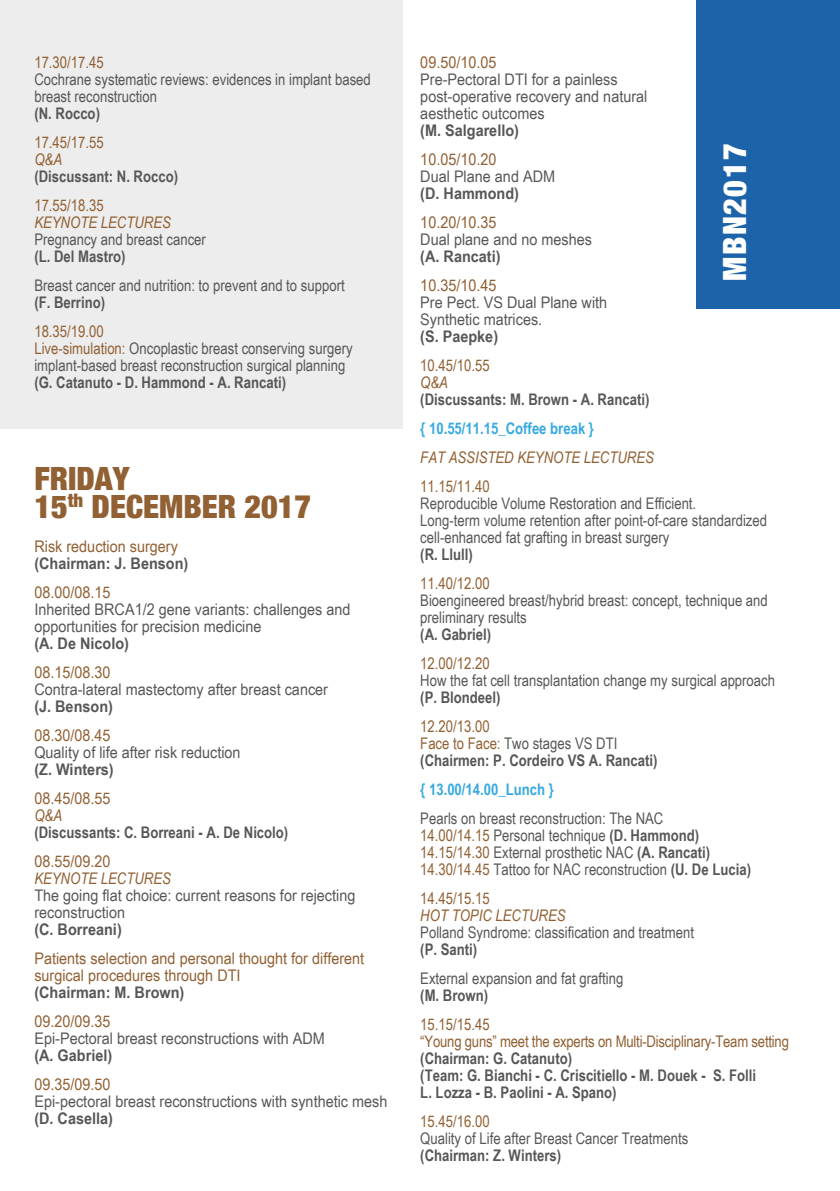
<style>
.page{position:relative;width:840px;height:1191px;background:#fff}
.page>*{position:absolute;margin:0;border:0;box-sizing:border-box;transform-origin:0 0}
.t1{font:900 condensed 32px/28px "Helvetica Neue";color:#916033}
.t2{font:900 condensed 32px "Helvetica Neue";letter-spacing:.05em;color:#fff}
.t3{font:16px/17px "Arial Narrow";color:#575756}
.t4{font:16px/17px "Arial Narrow";color:#575756;scale:1.1 1}
.t5{font:700 16px/17px "Arial Narrow";color:#575756}
.t6{font:16px/17px "Arial Narrow";color:#916033;scale:1.1 1}
.t7{font:16px/17px "Arial Narrow";color:#916033}
.t8{font:700 16px "Arial Narrow";color:#575756;scale:1.1 1}
.t9{font:italic 16px "Arial Narrow";color:#916033}
.t10{font:700 16px "Arial Narrow";color:#36a9e1}
.s1{color:#916033}
.s2{font-weight:400;color:#916033}
.s3{font-weight:400}
.s4{font-weight:700}
</style>
<div class="page">
<div style="left:696px;top:0;width:143px;height:308px;background:#1d63a9"></div>
<div style="left:0;top:0;width:403px;height:429px;background:#ededed"></div>
<p class="t7" style="left:34px;top:53px;width:71px">17.30/17.45</p>
<p class="t3" style="left:34px;top:70px;width:338px">Cochrane systematic reviews: evidences in implant based breast reconstruction</p>
<p class="t5" style="left:34px;top:104px;width:67px">(N. Rocco)</p>
<p class="t7" style="left:34px;top:133px;width:71px">17.45/17.55</p>
<p class="t9" style="left:34px;top:148px;width:29px">Q&amp;A</p>
<p class="t5" style="left:34px;top:167px;width:145px">(Discussant: N. Rocco)</p>
<p class="t7" style="left:34px;top:196px;width:71px">17.55/18.35</p>
<p class="t9" style="left:34px;top:211px;width:138px">KEYNOTE LECTURES</p>
<p class="t3" style="left:34px;top:230px;width:173px">Pregnancy and breast cancer</p>
<p class="t5" style="left:34px;top:247px;width:93px">(L. Del Mastro)</p>
<p class="t3" style="left:34px;top:276px;width:311px">Breast cancer and nutrition: to prevent and to support</p>
<p class="t5" style="left:34px;top:293px;width:72px">(F. Berrino)</p>
<p class="t3" style="left:34px;top:322px;width:319px"><span class="s1">18.35/19.00<br>Live-simulation:</span> Oncoplastic breast conserving surgery implant-based breast reconstruction surgical planning</p>
<p class="t5" style="left:34px;top:372px;width:253px">(G. Catanuto - D. Hammond - A. Rancati)</p>
<h1 class="t1" style="left:34px;top:463px;width:278px">FRIDAY<br>15<sup>th</sup> DECEMBER 2017</h1>
<p class="t6" style="left:34px;top:537px;width:132px">Risk reduction surgery</p>
<p class="t8" style="left:34px;top:551px;width:141px">(Chairman: J. Benson)</p>
<p class="t6" style="left:34px;top:583px;width:71px">08.00/08.15</p>
<p class="t4" style="left:34px;top:600px;width:289px">Inherited BRCA1/2 gene variants: challenges and opportunities for precision medicine</p>
<p class="t8" style="left:34px;top:631px;width:87px">(A. De Nicolo)</p>
<p class="t6" style="left:34px;top:663px;width:71px">08.15/08.30</p>
<p class="t4" style="left:34px;top:680px;width:268px">Contra-lateral mastectomy after breast cancer</p>
<p class="t8" style="left:34px;top:694px;width:73px">(J. Benson)</p>
<p class="t6" style="left:34px;top:726px;width:71px">08.30/08.45</p>
<p class="t4" style="left:34px;top:743px;width:189px">Quality of life after risk reduction</p>
<p class="t8" style="left:34px;top:757px;width:74px">(Z. Winters)</p>
<p class="t6" style="left:34px;top:789px;width:71px">08.45/08.55</p>
<p class="t9" style="left:34px;top:804px;width:29px">Q&amp;A</p>
<p class="t5" style="left:34px;top:823px;width:255px">(Discussants: C. Borreani - A. De Nicolo)</p>
<p class="t6" style="left:34px;top:852px;width:71px">08.55/09.20</p>
<p class="t9" style="left:34px;top:867px;width:138px">KEYNOTE LECTURES</p>
<p class="t4" style="left:34px;top:886px;width:293px">The going flat choice: current reasons for rejecting reconstruction</p>
<p class="t8" style="left:34px;top:917px;width:81px">(C. Borreani)</p>
<p class="t6" style="left:34px;top:949px;width:301px">Patients selection and personal thought for different surgical procedures through DTI</p>
<p class="t8" style="left:34px;top:980px;width:138px">(Chairman: M. Brown)</p>
<p class="t6" style="left:34px;top:1012px;width:71px">09.20/09.35</p>
<p class="t4" style="left:34px;top:1029px;width:265px">Epi-Pectoral breast reconstructions with ADM</p>
<p class="t8" style="left:34px;top:1043px;width:72px">(A. Gabriel)</p>
<p class="t6" style="left:34px;top:1075px;width:71px">09.35/09.50</p>
<p class="t4" style="left:34px;top:1092px;width:322px">Epi-pectoral breast reconstructions with synthetic mesh</p>
<p class="t8" style="left:34px;top:1106px;width:73px">(D. Casella)</p>
<p class="t6" style="left:420px;top:53px;width:71px">09.50/10.05</p>
<p class="t4" style="left:420px;top:70px;width:208px">Pre-Pectoral DTI for a painless post-operative recovery and natural aesthetic outcomes</p>
<p class="t8" style="left:420px;top:118px;width:91px">(M. Salgarello)</p>
<p class="t6" style="left:420px;top:150px;width:71px">10.05/10.20</p>
<p class="t4" style="left:420px;top:167px;width:124px">Dual Plane and ADM</p>
<p class="t8" style="left:420px;top:181px;width:91px">(D. Hammond)</p>
<p class="t6" style="left:420px;top:213px;width:71px">10.20/10.35</p>
<p class="t4" style="left:420px;top:230px;width:157px">Dual plane and no meshes</p>
<p class="t8" style="left:420px;top:244px;width:74px">(A. Rancati)</p>
<p class="t6" style="left:420px;top:276px;width:71px">10.35/10.45</p>
<p class="t4" style="left:420px;top:293px;width:171px">Pre Pect. VS Dual Plane with<br>Synthetic matrices.</p>
<p class="t8" style="left:420px;top:324px;width:72px">(S. Paepke)</p>
<p class="t7" style="left:420px;top:356px;width:71px">10.45/10.55</p>
<p class="t9" style="left:420px;top:371px;width:29px">Q&amp;A</p>
<p class="t5" style="left:420px;top:390px;width:230px">(Discussants: M. Brown - A. Rancati)</p>
<p class="t10" style="left:420px;top:416px;width:175px">{ 10.55/11.15_Coffee break }</p>
<p class="t9" style="left:420px;top:446px;width:235px">FAT ASSISTED KEYNOTE LECTURES</p>
<p class="t7" style="left:420px;top:477px;width:71px">11.15/11.40</p>
<p class="t3" style="left:420px;top:494px;width:348px">Reproducible Volume Restoration and Efficient.<br>Long-term volume retention after point-of-care standardized cell-enhanced fat grafting in breast surgery</p>
<p class="t5" style="left:420px;top:545px;width:54px">(R. Llull)</p>
<p class="t7" style="left:420px;top:574px;width:71px">11.40/12.00</p>
<p class="t3" style="left:420px;top:591px;width:349px">Bioengineered breast/hybrid breast: concept, technique and preliminary results</p>
<p class="t5" style="left:420px;top:625px;width:72px">(A. Gabriel)</p>
<p class="t7" style="left:420px;top:654px;width:71px">12.00/12.20</p>
<p class="t3" style="left:420px;top:671px;width:356px">How the fat cell transplantation change my surgical approach</p>
<p class="t5" style="left:420px;top:688px;width:82px">(P. Blondeel)</p>
<p class="t5" style="left:420px;top:717px;width:238px"><span class="s2">12.20/13.00<br>Face to Face:</span> <span class="s3">Two stages VS DTI </span>(Chairmen: P. Cordeiro VS A. Rancati)</p>
<p class="t10" style="left:420px;top:777px;width:135px">{ 13.00/14.00_Lunch }</p>
<p class="t3" style="left:420px;top:809px;width:332px">Pearls on breast reconstruction: The NAC<br><span class="s1">14.00/14.15</span> Personal technique <span class="s4">(D. Hammond)<br></span><span class="s1">14.15/14.30</span> External prosthetic NAC <span class="s4">(A. Rancati)<br></span><span class="s1">14.30/14.45</span> Tattoo for NAC reconstruction <span class="s4">(U. De Lucia)</span></p>
<p class="t7" style="left:420px;top:889px;width:71px">14.45/15.15</p>
<p class="t9" style="left:420px;top:904px;width:147px">HOT TOPIC LECTURES</p>
<p class="t3" style="left:420px;top:923px;width:275px">Polland Syndrome: classification and treatment</p>
<p class="t5" style="left:420px;top:940px;width:58px">(P. Santi)</p>
<p class="t3" style="left:420px;top:969px;width:204px">External expansion and fat grafting</p>
<p class="t5" style="left:420px;top:986px;width:69px">(M. Brown)</p>
<p class="t7" style="left:420px;top:1015px;width:370px">15.15/15.45<br>“Young guns” meet the experts on Multi-Disciplinary-Team setting</p>
<p class="t5" style="left:420px;top:1049px;width:337px">(Chairman: G. Catanuto)<br>(Team: G. Bianchi - C. Criscitiello - M. Douek - S. Folli<br>L. Lozza - B. Paolini - A. Spano)</p>
<p class="t7" style="left:420px;top:1112px;width:71px">15.45/16.00</p>
<p class="t3" style="left:420px;top:1129px;width:269px">Quality of Life after Breast Cancer Treatments</p>
<p class="t5" style="left:420px;top:1146px;width:142px">(Chairman: Z. Winters)</p>
<h1 class="t2" style="left:708px;top:281px;width:139px;rotate:-90deg">MBN2017</h1>
</div>
